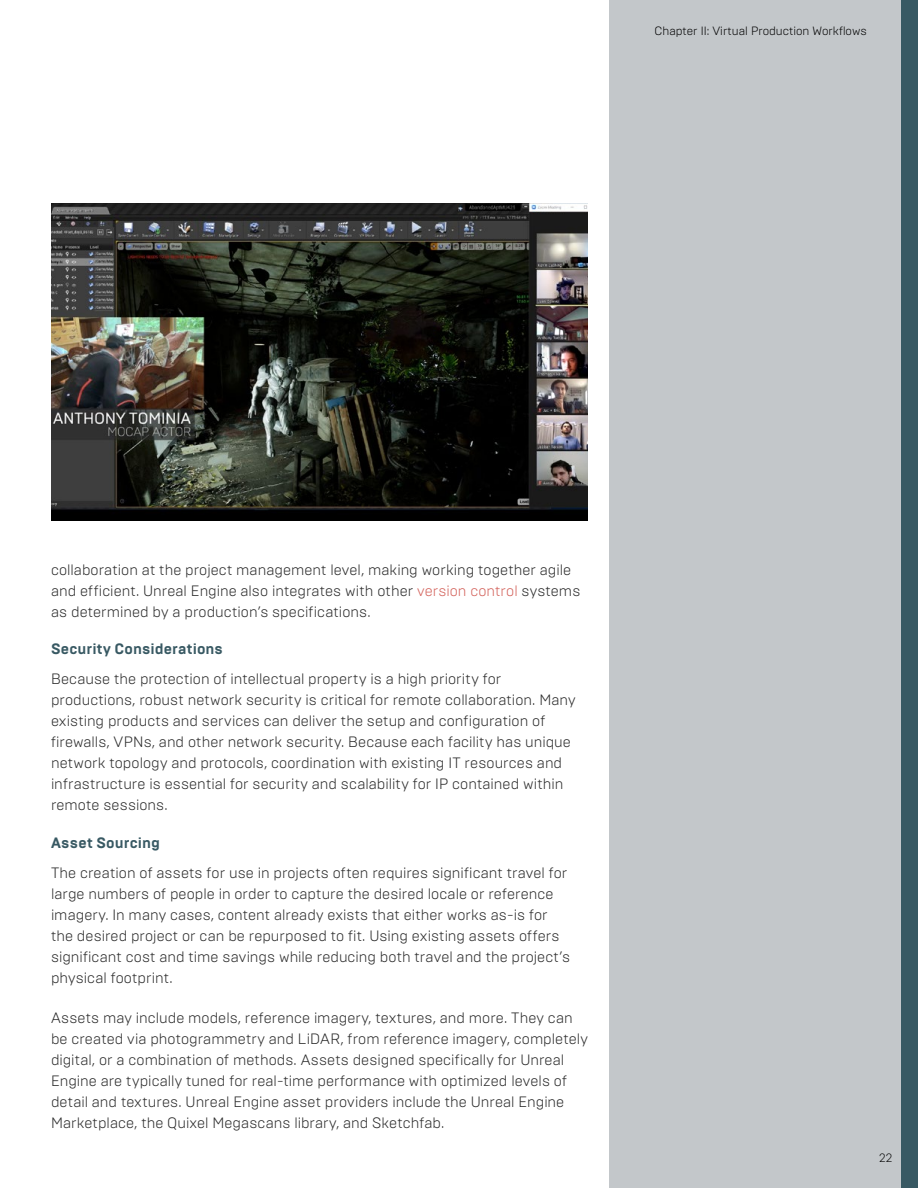
<style>
.page{position:relative;width:918px;height:1188px;background:#fff}
.page>*{position:absolute;margin:0;border:0;box-sizing:border-box;transform-origin:0 0}
.t1{font:300 15px/21px "Brutal Type";letter-spacing:.005em;color:#292929}
.t2{font:700 15px "Brutal Type";letter-spacing:.005em;color:#385963}
.t3{font:300 12px "Brutal Type";color:#000}
.s1{color:#d3615a}
</style>
<div class="page">
<div style="left:609px;top:0;width:309px;height:1188px;background:#c3c7ca"></div>
<div style="left:901px;top:0;width:17px;height:1188px;background:#385963"></div>
<img style="left:51px;top:204px;width:537px;height:316px">
<p class="t3" style="left:655px;top:24px;width:214px">Chapter II: Virtual Production Workflows</p>
<p class="t1" style="left:51px;top:559px;width:531px">collaboration at the project management level, making working together agile and efficient. Unreal Engine also integrates with other <span class="s1">version control</span> systems as determined by a production’s specifications.</p>
<p class="t2" style="left:51px;top:640px;width:173px">Security Considerations</p>
<p class="t1" style="left:51px;top:669px;width:526px">Because the protection of intellectual property is a high priority for productions, robust network security is critical for remote collaboration. Many existing products and services can deliver the setup and configuration of firewalls, VPNs, and other network security. Because each facility has unique network topology and protocols, coordination with existing IT resources and infrastructure is essential for security and scalability for IP contained within remote sessions.</p>
<p class="t2" style="left:51px;top:834px;width:111px">Asset Sourcing</p>
<p class="t1" style="left:51px;top:862px;width:521px">The creation of assets for use in projects often requires significant travel for large numbers of people in order to capture the desired locale or reference imagery. In many cases, content already exists that either works as-is for the desired project or can be repurposed to fit. Using existing assets offers significant cost and time savings while reducing both travel and the project’s physical footprint.</p>
<p class="t1" style="left:51px;top:1008px;width:538px">Assets may include models, reference imagery, textures, and more. They can be created via photogrammetry and LiDAR, from reference imagery, completely digital, or a combination of methods. Assets designed specifically for Unreal Engine are typically tuned for real-time performance with optimized levels of detail and textures. Unreal Engine asset providers include the Unreal Engine Marketplace, the Quixel Megascans library, and Sketchfab.</p>
<p class="t3" style="left:879px;top:1151px;width:15px">22</p>
</div>
